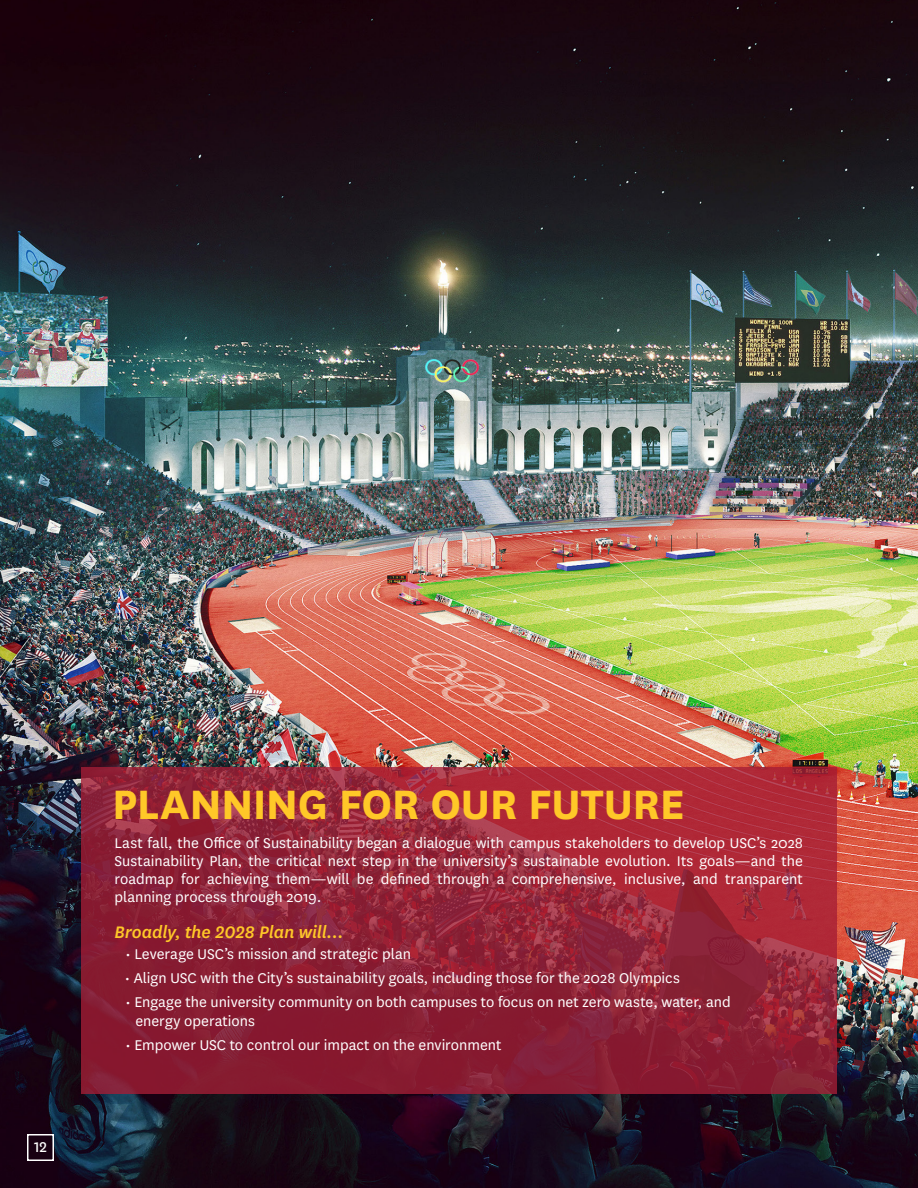
<style>
.page{position:relative;width:918px;height:1188px;background:#fff}
.page>*{position:absolute;margin:0;border:0;box-sizing:border-box;transform-origin:0 0}
.t1{font:700 48px "National";letter-spacing:-.01em;color:#ffc828}
.t2{font:italic 500 19.5px "National";letter-spacing:-.01em;color:#ffc828}
.t3{font:16.5px/18px "National";color:#fff;text-align:justify}
.t4{font:16.5px "National";color:#fff}
</style>
<div class="page">
<img style="left:0;top:0;width:918px;height:1188px">
<svg style="left:81px;top:767px;width:756px;height:327px;fill:#8b2135"></svg>
<div style="left:27px;top:1134px;width:27px;height:27px;border:2px solid #fff"></div>
<p class="t4" style="left:34px;top:1136px;width:14px">12</p>
<h1 class="t1" style="left:112px;top:770px;width:574px">PLANNING FOR OUR FUTURE</h1>
<p class="t3" style="left:114px;top:833px;width:690px">Last fall, the Office of Sustainability began a dialogue with campus stakeholders to develop USC’s 2028<br>Sustainability Plan, the critical next step in the university’s sustainable evolution. Its goals—and the roadmap for achieving them—will be defined through a comprehensive, inclusive, and transparent planning process through 2019.</p>
<p class="t2" style="left:114px;top:919px;width:231px">Broadly, the 2028 Plan will…</p>
<p class="t3" style="left:125px;top:944px;width:287px">• Leverage USC’s mission and strategic plan</p>
<p class="t3" style="left:125px;top:968px;width:557px">• Align USC with the City’s sustainability goals, including those for the 2028 Olympics</p>
<p class="t3" style="left:135px;top:991px;width:597px;line-height:19.8px;text-indent:-10px">• Engage the university community on both campuses to focus on net zero waste, water, and energy operations</p>
<p class="t3" style="left:125px;top:1036px;width:378px">• Empower USC to control our impact on the environment</p>
</div>
